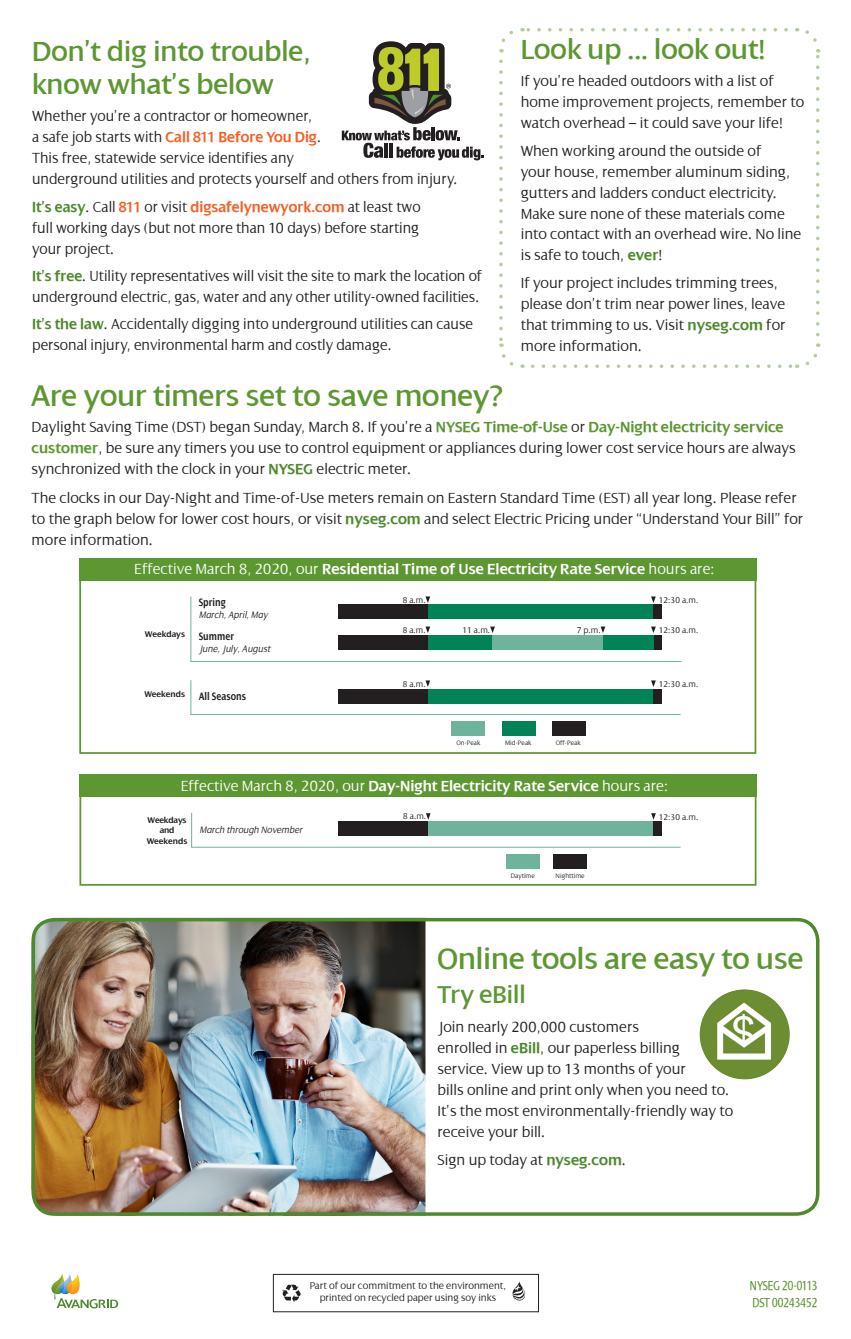
<style>
.page{position:relative;width:851px;height:1339px;background:#fff}
.page>*{position:absolute;margin:0;border:0;box-sizing:border-box;transform-origin:0 0}
.t1{font:31.5px "Dialog";color:#5c9731}
.t2{font:29.75px/33.2px "Dialog";color:#5c9731}
.t3{font:26.25px "Dialog";color:#5c9731}
.t4{font:300 15.75px/21px "Dialog";color:#231f20}
.t5{font:600 15.75px "Dialog";color:#fff}
.t6{font:300 15.75px "Dialog";color:#fff}
.t7{font:condensed 14px/16.8px "Dialog";color:#5c9731}
.t8{font:600 condensed 11.55px "Dialog";color:#231f20}
.t9{font:300 10.5px/12.6px "Dialog";color:#231f20;text-align:center}
.t10{font:italic 300 9.97px "Dialog";color:#231f20}
.t11{font:300 8.92px "Dialog";color:#231f20}
.t12{font:600 8.92px/10.7px "Dialog";letter-spacing:-.02em;color:#231f20;text-align:center}
.t13{font:600 8.92px "Dialog";color:#231f20}
.t14{font:300 6.83px "Dialog";color:#231f20}
.s1{font-weight:600;color:#f2622a}
.s2{font-weight:600;color:#4e892d}
.s3{font-weight:600;color:#5c9731}
.s4{font-weight:300}
.s5{font-weight:600}
</style>
<div class="page">
<img style="left:32px;top:922px;width:393px;height:293px">
<svg style="left:51px;top:1274px;width:67px;height:34px"></svg>
<svg style="left:282px;top:1284px;width:18px;height:18px"></svg>
<svg style="left:512px;top:1281px;width:13px;height:19px"></svg>
<div style="left:273px;top:1274px;width:266px;height:38px;border:1px solid #231f20"></div>
<svg style="left:499px;top:30px;width:14px;height:22px"></svg>
<svg style="left:499px;top:61px;width:24px;height:307px"></svg>
<svg style="left:532px;top:343px;width:289px;height:25px"></svg>
<svg style="left:796px;top:28px;width:23px;height:307px"></svg>
<svg style="left:522px;top:28px;width:264px;height:4px"></svg>
<div style="left:79px;top:774px;width:677px;height:22px;background:#5c9731"></div>
<div style="left:79px;top:558px;width:677px;height:22px;background:#5c9731"></div>
<svg style="left:190px;top:596px;width:492px;height:119px"></svg>
<div style="left:338px;top:689px;width:86px;height:14px;background:#231f20"></div>
<div style="left:338px;top:636px;width:86px;height:14px;background:#231f20"></div>
<div style="left:338px;top:605px;width:86px;height:14px;background:#231f20"></div>
<div style="left:502px;top:721px;width:34px;height:15px;background:#008356"></div>
<div style="left:451px;top:721px;width:34px;height:15px;background:#6eb39b"></div>
<div style="left:551px;top:721px;width:34px;height:15px;background:#231f20"></div>
<div style="left:423px;top:689px;width:5px;height:14px;background:#231f20"></div>
<div style="left:428px;top:689px;width:225px;height:14px;background:#008356"></div>
<div style="left:653px;top:689px;width:8px;height:14px;background:#231f20"></div>
<div style="left:423px;top:636px;width:5px;height:14px;background:#231f20"></div>
<div style="left:653px;top:636px;width:8px;height:14px;background:#231f20"></div>
<div style="left:427px;top:636px;width:65px;height:14px;background:#008356"></div>
<div style="left:492px;top:636px;width:111px;height:14px;background:#6eb39b"></div>
<div style="left:603px;top:636px;width:50px;height:14px;background:#008356"></div>
<div style="left:423px;top:605px;width:5px;height:14px;background:#231f20"></div>
<div style="left:428px;top:605px;width:225px;height:14px;background:#008356"></div>
<div style="left:653px;top:605px;width:8px;height:14px;background:#231f20"></div>
<svg style="left:425px;top:596px;width:5px;height:7px"></svg>
<svg style="left:651px;top:596px;width:4px;height:7px"></svg>
<svg style="left:425px;top:626px;width:5px;height:7px"></svg>
<svg style="left:490px;top:626px;width:5px;height:7px"></svg>
<svg style="left:600px;top:626px;width:5px;height:7px"></svg>
<svg style="left:651px;top:626px;width:4px;height:7px"></svg>
<svg style="left:425px;top:680px;width:5px;height:7px"></svg>
<svg style="left:651px;top:680px;width:4px;height:7px"></svg>
<div style="left:506px;top:854px;width:33px;height:15px;background:#6eb39b"></div>
<div style="left:553px;top:854px;width:34px;height:15px;background:#231f20"></div>
<svg style="left:191px;top:813px;width:490px;height:35px"></svg>
<div style="left:79px;top:560px;width:677px;height:194px;border:2px solid #5c9731"></div>
<div style="left:79px;top:776px;width:677px;height:110px;border:2px solid #5c9731"></div>
<svg style="left:342px;top:41px;width:141px;height:119px"></svg>
<div style="left:32px;top:918px;width:787px;height:298px;border:4px solid #4e892d;border-radius:21px"></div>
<img style="left:699px;top:989px;width:90px;height:90px;border-radius:45px">
<h2 class="t2" style="left:32px;top:35px;width:280px">Don’t dig into trouble, know what’s below</h2>
<p class="t4" style="left:32px;top:106px;width:427px">Whether you’re a contractor or homeowner,<br>a safe job starts with <span class="s1">Call 811 Before You Dig</span>.<br>This free, statewide service identifies any<br>underground utilities and protects yourself and others from injury.</p>
<p class="t4" style="left:32px;top:196px;width:390px;text-align:justify"><span class="s2">It’s easy</span>. Call <span class="s1">811</span> or visit <span class="s1">digsafelynewyork.com</span> at least two full working days (but not more than 10 days) before starting your project.</p>
<p class="t4" style="left:32px;top:265px;width:451px"><span class="s2">It’s free</span>. Utility representatives will visit the site to mark the location of underground electric, gas, water and any other utility-owned facilities.</p>
<p class="t4" style="left:32px;top:314px;width:442px"><span class="s2">It’s the law</span>. Accidentally digging into underground utilities can cause personal injury, environmental harm and costly damage.</p>
<h2 class="t2" style="left:520px;top:33px;width:246px">Look up ... look out!</h2>
<p class="t4" style="left:520px;top:71px;width:285px">If you’re headed outdoors with a list of home improvement projects, remember to watch overhead – it could save your life!</p>
<p class="t4" style="left:520px;top:140px;width:282px">When working around the outside of<br>your house, remember aluminum siding, gutters and ladders conduct electricity.<br>Make sure none of these materials come into contact with an overhead wire. No line is safe to touch, <span class="s2">ever</span>!</p>
<p class="t4" style="left:520px;top:272px;width:266px">If your project includes trimming trees, please don’t trim near power lines, leave that trimming to us. Visit <span class="s2">nyseg.com</span> for more information.</p>
<h1 class="t1" style="left:32px;top:379px;width:473px">Are your timers set to save money?</h1>
<p class="t4" style="left:32px;top:417px;width:765px">Daylight Saving Time (DST) began Sunday, March 8. If you’re a <span class="s3">NYSEG Time-of-Use</span> or <span class="s3">Day-Night electricity service customer</span>, be sure any timers you use to control equipment or appliances during lower cost service hours are always synchronized with the clock in your <span class="s2">NYSEG</span> electric meter.</p>
<p class="t4" style="left:32px;top:487px;width:773px">The clocks in our Day-Night and Time-of-Use meters remain on Eastern Standard Time (EST) all year long. Please refer to the graph below for lower cost hours, or visit <span class="s2">nyseg.com</span> and select Electric Pricing under “Understand Your Bill” for more information.</p>
<p class="t5" style="left:134px;top:560px;width:582px"><span class="s4">Effective March 8, 2020, our</span> Residential Time of Use Electricity Rate Service <span class="s4">hours are:</span></p>
<p class="t13" style="left:145px;top:629px;width:42px">Weekdays</p>
<p class="t8" style="left:199px;top:596px;width:29px">Spring</p>
<p class="t10" style="left:199px;top:610px;width:71px">March, April, May</p>
<p class="t8" style="left:199px;top:630px;width:37px">Summer</p>
<p class="t10" style="left:199px;top:643px;width:73px">June, July, August</p>
<p class="t13" style="left:144px;top:689px;width:42px">Weekends</p>
<p class="t8" style="left:199px;top:690px;width:49px">All Seasons</p>
<p class="t11" style="left:403px;top:595px;width:25px">8 a.m.</p>
<p class="t11" style="left:403px;top:625px;width:25px">8 a.m.</p>
<p class="t11" style="left:403px;top:679px;width:25px">8 a.m.</p>
<p class="t11" style="left:658px;top:595px;width:41px">12:30 a.m.</p>
<p class="t11" style="left:462px;top:625px;width:29px">11 a.m.</p>
<p class="t11" style="left:576px;top:625px;width:25px">7 p.m.</p>
<p class="t11" style="left:658px;top:625px;width:41px">12:30 a.m.</p>
<p class="t14" style="left:456px;top:739px;width:26px">On-Peak</p>
<p class="t14" style="left:505px;top:739px;width:28px">Mid-Peak</p>
<p class="t14" style="left:556px;top:739px;width:26px">Off-Peak</p>
<p class="t11" style="left:658px;top:679px;width:41px">12:30 a.m.</p>
<p class="t6" style="left:181px;top:777px;width:489px">Effective March 8, 2020, our <span class="s5">Day-Night Electricity Rate Service</span> hours are:</p>
<p class="t12" style="left:147px;top:814px;width:42px">Weekdays and<br>Weekends</p>
<p class="t11" style="left:403px;top:812px;width:25px">8 a.m.</p>
<p class="t10" style="left:199px;top:824px;width:104px">March through November</p>
<p class="t14" style="left:511px;top:872px;width:26px">Daytime</p>
<p class="t14" style="left:555px;top:872px;width:31px">Nighttime</p>
<p class="t11" style="left:658px;top:812px;width:41px">12:30 a.m.</p>
<h1 class="t1" style="left:437px;top:941px;width:367px">Online tools are easy to use</h1>
<h3 class="t3" style="left:437px;top:980px;width:90px">Try eBill</h3>
<p class="t4" style="left:437px;top:1016px;width:297px">Join nearly 200,000 customers<br>enrolled in <span class="s2">eBill</span>, our paperless billing service. View up to 13 months of your<br>bills online and print only when you need to.<br>It’s the most environmentally-friendly way to receive your bill.</p>
<p class="t4" style="left:437px;top:1150px;width:190px">Sign up today at <span class="s2">nyseg.com</span>.</p>
<p class="t9" style="left:310px;top:1279px;width:198px">Part of our commitment to the environment, printed on recycled paper using soy inks</p>
<p class="t7" style="left:750px;top:1277px;width:69px">NYSEG 20-0113<br>DST 00243452</p>
</div>
